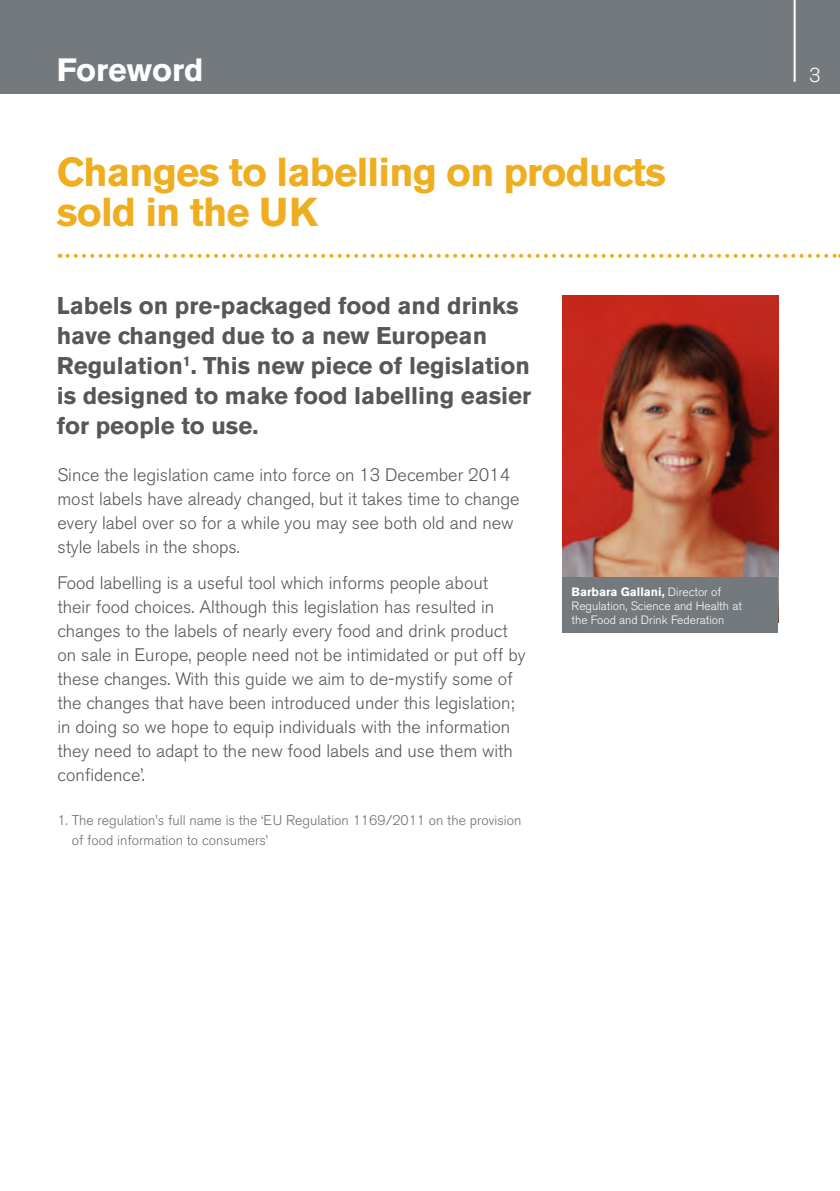
<style>
.page{position:relative;width:840px;height:1191px;background:#fff}
.page>*{position:absolute;margin:0;border:0;box-sizing:border-box;transform-origin:0 0}
.body{font:700 40px/40px "Akzidenz Grotesk BE";letter-spacing:-.02em;color:#eeae20}
.t1{font:700 32px "Akzidenz Grotesk BE";color:#fff}
.body-2{font:700 24px/30px "Akzidenz Grotesk BE";color:#575756}
.body-3{font:300 20px "Akzidenz Grotesk BE";color:#fff}
.t2{font:300 18px/24px "Akzidenz Grotesk BE";color:#575756}
.t3{font:300 14px/20px "Akzidenz Grotesk BE";color:#706f6f}
.t4{font:300 12px/14px "Akzidenz Grotesk BE";color:#fff}
.s1{font-weight:700}
</style>
<div class="page">
<div style="left:0;top:0;width:839px;height:94px;background:#73797c"></div>
<svg style="left:67px;top:254px;width:773px;height:4px"></svg>
<hr style="left:793px;top:0;width:2px;height:82px;background:#fff">
<img style="left:562px;top:295px;width:215px;height:283px">
<div style="left:562px;top:578px;width:215px;height:55px;background:#73797c"></div>
<p class="t1" style="left:57px;top:51px;width:148px">Foreword</p>
<p class="body-3" style="left:808px;top:64px;width:13px">3</p>
<p class="body" style="left:57px;top:152px;width:610px">Changes to labelling on products sold in the UK</p>
<p class="body-2" style="left:57px;top:290px;width:476px">Labels on pre-packaged food and drinks have changed due to a new European Regulation<sup>1</sup>. This new piece of legislation is designed to make food labelling easier for people to use.</p>
<p class="t2" style="left:57px;top:463px;width:463px">Since the legislation came into force on 13 December 2014 most labels have already changed, but it takes time to change every label over so for a while you may see both old and new style labels in the shops.</p>
<p class="t2" style="left:57px;top:571px;width:469px">Food labelling is a useful tool which informs people about their food choices. Although this legislation has resulted in changes to the labels of nearly every food and drink product on sale in Europe, people need not be intimidated or put off by these changes. With this guide we aim to de-mystify some of the changes that have been introduced under this legislation; in doing so we hope to equip individuals with the information they need to adapt to the new food labels and use them with confidence’.</p>
<p class="t3" style="left:72px;top:810px;width:451px;text-indent:-14px">1. The regulation’s full name is the ‘EU Regulation 1169/2011 on the provision of food information to consumers’</p>
<p class="t4" style="left:571px;top:585px;width:172px"><span class="s1">Barbara Gallani,</span> Director of<br>Regulation, Science and Health at the Food and Drink Federation</p>
</div>
